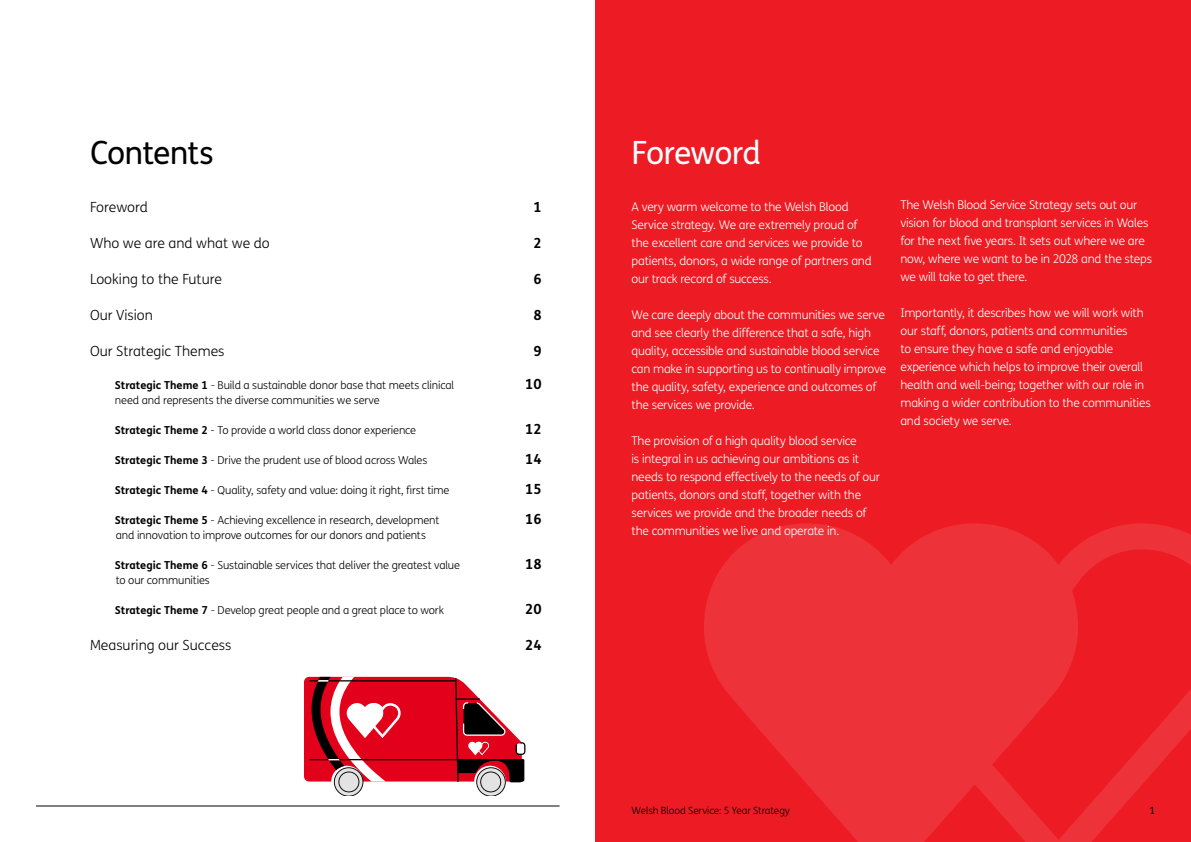
<style>
.page{position:relative;width:1191px;height:842px;background:#fff}
.page>*{position:absolute;margin:0;border:0;box-sizing:border-box;transform-origin:0 0}
.t1{font:32px "FS Me";letter-spacing:-.03em;color:#fff}
.t2{font:32px "FS Me";letter-spacing:-.03em;color:#020203}
.t3{font:300 14px "FS Me";color:#020203}
.t4{font:700 14px/30px "FS Me";color:#020203;text-align:justify}
.t5{font:300 12px/18px "FS Me";letter-spacing:-.02em;color:#fff}
.t6{font:300 11px/15px "FS Me";letter-spacing:-.015em;color:#000}
.t7{font:300 11px/15px "FS Me";letter-spacing:-.01em;color:#020203}
.t8{font:300 10px "FS Me";letter-spacing:-.005em;color:#020203}
.t9{font:10px "FS Me";color:#020203}
.s1{font-weight:700}
.s2{font-weight:700;color:#020203}
.s3{color:#020203}
</style>
<div class="page">
<div style="left:595px;top:0;width:596px;height:842px;background:#ed1c24"></div>
<svg style="left:704px;top:523px;width:487px;height:319px;fill:#ee3239"></svg>
<hr style="left:36px;top:806px;width:523px;height:1px;background:#020203">
<svg style="left:305px;top:677px;width:220px;height:119px"></svg>
<h1 class="t2" style="left:90px;top:131px;width:125px">Contents</h1>
<p class="t3" style="left:90px;top:198px;width:59px">Foreword</p>
<p class="t3" style="left:90px;top:234px;width:181px">Who we are and what we do</p>
<p class="t3" style="left:90px;top:270px;width:133px">Looking to the Future</p>
<p class="t3" style="left:90px;top:306px;width:64px">Our Vision</p>
<p class="t3" style="left:90px;top:342px;width:136px">Our Strategic Themes</p>
<p class="t7" style="left:115px;top:378px;width:341px"><span class="s1">Strategic Theme 1</span> - Build a sustainable donor base that meets clinical need and represents the diverse communities we serve</p>
<p class="t6" style="left:115px;top:423px;width:303px"><span class="s2">Strategic Theme 2</span> <span class="s3">-</span> To provide a world class donor experience</p>
<p class="t6" style="left:115px;top:453px;width:314px"><span class="s2">Strategic Theme 3</span> <span class="s3">-</span> Drive the prudent use of blood across Wales</p>
<p class="t6" style="left:115px;top:483px;width:336px"><span class="s2">Strategic Theme 4</span> <span class="s3">-</span> Quality, safety and value: doing it right, first time</p>
<p class="t6" style="left:115px;top:513px;width:326px"><span class="s2">Strategic Theme 5</span> <span class="s3">-</span> Achieving excellence in research, development and innovation to improve outcomes for our donors and patients</p>
<p class="t6" style="left:115px;top:558px;width:347px"><span class="s2">Strategic Theme 6</span> <span class="s3">-</span> Sustainable services that deliver the greatest value to our communities</p>
<p class="t6" style="left:115px;top:603px;width:331px"><span class="s2">Strategic Theme 7</span> <span class="s3">-</span> Develop great people and a great place to work</p>
<p class="t3" style="left:90px;top:636px;width:143px">Measuring our Success</p>
<p class="t4" style="left:533px;top:192px;width:10px">1</p>
<p class="t4" style="left:533px;top:227px;width:10px">2</p>
<p class="t4" style="left:533px;top:263px;width:10px">6</p>
<p class="t4" style="left:533px;top:299px;width:10px">8</p>
<p class="t4" style="left:533px;top:335px;width:10px">9</p>
<p class="t4" style="left:525px;top:368px;width:18px">10</p>
<p class="t4" style="left:525px;top:413px;width:18px">12<br>14<br>15<br>16</p>
<p class="t4" style="left:525px;top:548px;width:18px">18</p>
<p class="t4" style="left:525px;top:593px;width:18px">20</p>
<p class="t4" style="left:525px;top:629px;width:18px">24</p>
<h1 class="t1" style="left:631px;top:131px;width:131px">Foreword</h1>
<p class="t5" style="left:631px;top:198px;width:242px">A very warm welcome to the Welsh Blood Service strategy. We are extremely proud of the excellent care and services we provide to patients, donors, a wide range of partners and our track record of success.</p>
<p class="t5" style="left:631px;top:306px;width:256px">We care deeply about the communities we serve and see clearly the difference that a safe, high quality, accessible and sustainable blood service can make in supporting us to continually improve the quality, safety, experience and outcomes of the services we provide.</p>
<p class="t5" style="left:631px;top:432px;width:250px">The provision of a high quality blood service<br>is integral in us achieving our ambitions as it needs to respond effectively to the needs of our patients, donors and staff, together with the services we provide and the broader needs of the communities we live and operate in.</p>
<p class="t5" style="left:900px;top:195px;width:253px">The Welsh Blood Service Strategy sets out our vision for blood and transplant services in Wales for the next five years. It sets out where we are now, where we want to be in 2028 and the steps we will take to get there.</p>
<p class="t5" style="left:900px;top:303px;width:252px">Importantly, it describes how we will work with our staff, donors, patients and communities<br>to ensure they have a safe and enjoyable experience which helps to improve their overall health and well-being; together with our role in making a wider contribution to the communities and society we serve.</p>
<p class="t8" style="left:631px;top:803px;width:160px">Welsh Blood Service: 5 Year Strategy</p>
<p class="t9" style="left:1149px;top:803px;width:7px">1</p>
</div>
